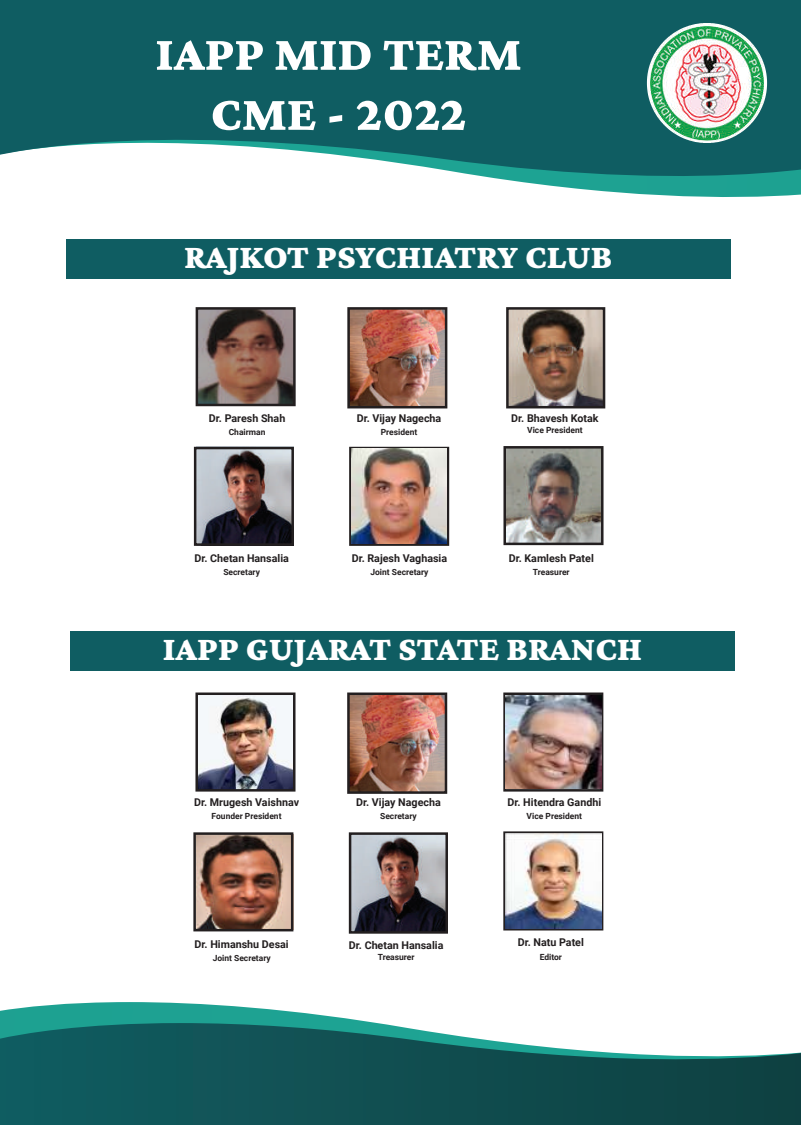
<style>
.page{position:relative;width:801px;height:1125px;background:#fff}
.page>*{position:absolute;margin:0;border:0;box-sizing:border-box;transform-origin:0 0}
.t1{font:200 50px/60px "Crimson Pro";color:#fff;text-align:center}
.t2{font:200 35px "Crimson Pro";color:#fff}
.t3{font:700 10.75px "Roboto";color:#231f20}
.t4{font:700 8.5px "Roboto";color:#231f20}
</style>
<div class="page">
<img style="left:198px;top:695px;width:94px;height:93px">
<div style="left:195px;top:692px;width:100px;height:99px;border:2px solid #231f20"></div>
<img style="left:350px;top:695px;width:94px;height:95px">
<div style="left:347px;top:692px;width:100px;height:101px;border:2px solid #231f20"></div>
<img style="left:351px;top:835px;width:93px;height:95px">
<div style="left:348px;top:832px;width:99px;height:101px;border:2px solid #231f20"></div>
<img style="left:196px;top:835px;width:94px;height:93px">
<div style="left:193px;top:832px;width:100px;height:99px;border:2px solid #231f20"></div>
<div style="left:503px;top:692px;width:100px;height:99px;border:2px solid #231f20"></div>
<div style="left:503px;top:831px;width:100px;height:99px;border:2px solid #231f20"></div>
<img style="left:198px;top:310px;width:94px;height:93px">
<svg style="left:0;top:0;width:800px;height:197px;fill:#0f5d62"></svg>
<svg style="left:0;top:1002px;width:370px;height:20px"></svg>
<svg style="left:0;top:1022px;width:800px;height:102px;background:#2e6a6b"></svg>
<img style="left:643px;top:20px;width:125px;height:127px">
<div style="left:70px;top:630px;width:664px;height:40px;background:#0f5d62"></div>
<div style="left:195px;top:307px;width:100px;height:99px;border:2px solid #231f20"></div>
<img style="left:350px;top:310px;width:94px;height:95px">
<div style="left:347px;top:307px;width:100px;height:101px;border:2px solid #231f20"></div>
<div style="left:349px;top:447px;width:100px;height:99px;border:2px solid #231f20"></div>
<img style="left:197px;top:450px;width:94px;height:93px">
<div style="left:194px;top:447px;width:100px;height:99px;border:2px solid #231f20"></div>
<img style="left:509px;top:310px;width:93px;height:95px">
<img style="left:506px;top:449px;width:94px;height:93px">
<div style="left:66px;top:239px;width:664px;height:39px;background:#0f5d62"></div>
<img style="left:505px;top:833px;width:95px;height:95px">
<img style="left:505px;top:695px;width:95px;height:94px">
<div style="left:503px;top:446px;width:100px;height:99px;border:2px solid #231f20"></div>
<div style="left:506px;top:307px;width:99px;height:101px;border:2px solid #231f20"></div>
<img style="left:351px;top:449px;width:95px;height:94px">
<h1 class="t1" style="left:155px;top:23px;width:367px">IAPP MID TERM<br>CME - 2022</h1>
<h2 class="t2" style="left:184px;top:234px;width:430px">RAJKOT PSYCHIATRY CLUB</h2>
<p class="t3" style="left:209px;top:410px;width:78px">Dr. Paresh Shah</p>
<p class="t4" style="left:228px;top:426px;width:38px">Chairman</p>
<p class="t3" style="left:194px;top:551px;width:96px">Dr. Chetan Hansalia</p>
<p class="t4" style="left:223px;top:566px;width:38px">Secretary</p>
<p class="t3" style="left:356px;top:410px;width:86px">Dr. Vijay Nagecha</p>
<p class="t4" style="left:380px;top:426px;width:38px">President</p>
<p class="t3" style="left:351px;top:551px;width:97px">Dr. Rajesh Vaghasia</p>
<p class="t4" style="left:370px;top:566px;width:59px">Joint Secretary</p>
<p class="t3" style="left:511px;top:410px;width:89px">Dr. Bhavesh Kotak</p>
<p class="t4" style="left:527px;top:424px;width:57px">Vice President</p>
<p class="t3" style="left:508px;top:551px;width:87px">Dr. Kamlesh Patel</p>
<p class="t4" style="left:532px;top:566px;width:38px">Treasurer</p>
<h2 class="t2" style="left:163px;top:626px;width:480px">IAPP GUJARAT STATE BRANCH</h2>
<p class="t3" style="left:194px;top:794px;width:106px">Dr. Mrugesh Vaishnav</p>
<p class="t4" style="left:211px;top:810px;width:71px">Founder President</p>
<p class="t3" style="left:194px;top:936px;width:96px">Dr. Himanshu Desai</p>
<p class="t4" style="left:212px;top:951px;width:59px">Joint Secretary</p>
<p class="t3" style="left:356px;top:794px;width:86px">Dr. Vijay Nagecha</p>
<p class="t4" style="left:380px;top:810px;width:38px">Secretary</p>
<p class="t3" style="left:348px;top:937px;width:96px">Dr. Chetan Hansalia</p>
<p class="t4" style="left:377px;top:950px;width:38px">Treasurer</p>
<p class="t3" style="left:507px;top:794px;width:95px">Dr. Hitendra Gandhi</p>
<p class="t4" style="left:526px;top:810px;width:57px">Vice President</p>
<p class="t3" style="left:517px;top:934px;width:68px">Dr. Natu Patel</p>
<p class="t4" style="left:539px;top:950px;width:24px">Editor</p>
</div>
